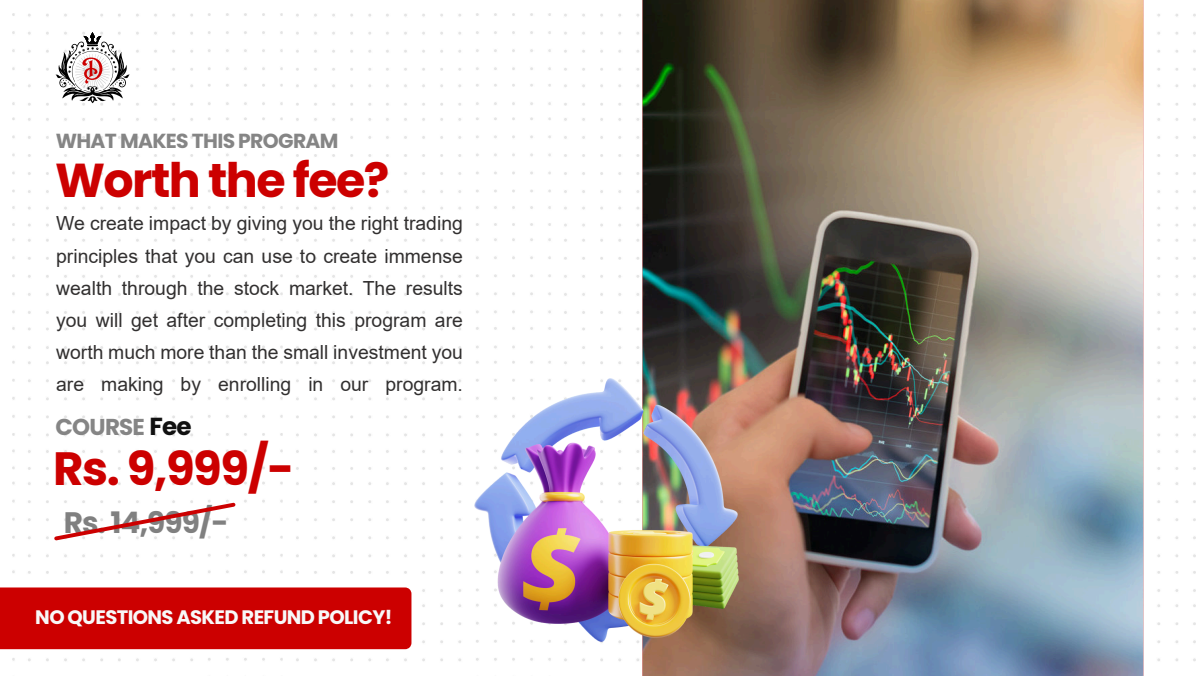
<style>
.page{position:relative;width:1201px;height:676px;background:#fff}
.page>*{position:absolute;margin:0;border:0;box-sizing:border-box;transform-origin:0 0}
.t1{font:700 47.5px "Poppins";letter-spacing:-.03em;color:#c00}
.t2{font:700 46.62px "Poppins";color:#c00}
.t3{font:700 29.56px "Poppins";letter-spacing:-.03em;color:#808080}
.t4{font:700 22.94px "Poppins";letter-spacing:-.03em;color:#858585}
.t5{font:700 20.3px "Poppins";letter-spacing:-.03em;color:#858585}
.t6{font:700 19.48px "Poppins";letter-spacing:-.03em;color:#f8f8f8}
.t7{font:19.42px/32.1px "Arial";color:#323030;text-align:justify}
.s1{font-size:24.6px;color:#111}
</style>
<div class="page">
<img style="left:13px;top:13px;width:1182px;height:662px">
<svg style="left:55px;top:32px;width:75px;height:71px"></svg>
<svg style="left:52px;top:500px;width:186px;height:42px"></svg>
<div style="left:0;top:587px;width:411px;height:61px;background:#c00"></div>
<img style="left:642px;top:0;width:500px;height:675px">
<img style="left:474px;top:378px;width:264px;height:263px">
<p class="t5" style="left:56px;top:127px;width:284px">WHAT MAKES THIS PROGRAM</p>
<h1 class="t1" style="left:55px;top:146px;width:336px">Worth the fee?</h1>
<p class="t7" style="left:56px;top:209px;width:408px">We create impact by giving you the right trading principles that you can use to create immense wealth through the stock market. The results you will get after completing this program are worth much more than the small investment you are making by enrolling in our program.</p>
<p class="t4" style="left:55px;top:410px;width:138px">COURSE <span class="s1">Fee</span></p>
<h2 class="t2" style="left:53px;top:435px;width:242px">Rs. 9,999/-</h2>
<h3 class="t3" style="left:64px;top:501px;width:166px">Rs. 14,999/-</h3>
<p class="t6" style="left:35px;top:603px;width:358px">NO QUESTIONS ASKED REFUND POLICY!</p>
</div>
